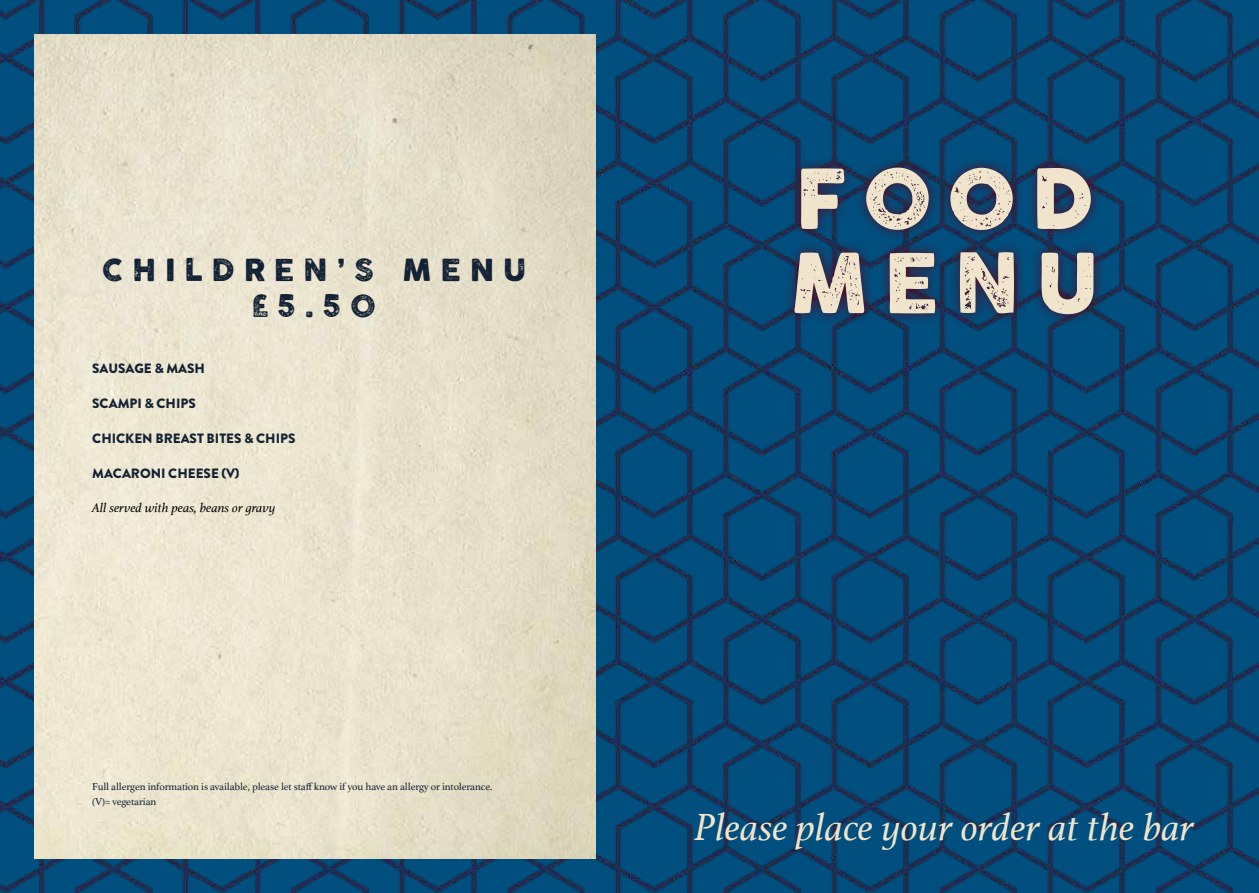
<style>
.page{position:relative;width:1259px;height:893px;background:#fff}
.page>*{position:absolute;margin:0;border:0;box-sizing:border-box;transform-origin:0 0}
.t1{font:80.85px/84.2px "Cocogoose Letterpress";letter-spacing:.19em;color:#f0e5cc}
.t2{font:italic 39.75px "Athelas";color:#f0e5cc}
.t3{font:30px/36.8px "Cocogoose Letterpress";letter-spacing:.3em;color:#122133;text-align:center}
.t4{font:900 13.5px "Brandon Grotesque";color:#122133}
.t5{font:italic 13.5px "Athelas";color:#000}
.t6{font:10.5px/15.6px "Athelas";letter-spacing:-.01em;color:#122133}
</style>
<div class="page">
<img style="left:0;top:0;width:1259px;height:893px">
<svg style="left:783px;top:155px;width:323px;height:171px;background:#1e345a"></svg>
<img style="left:34px;top:34px;width:561px;height:825px">
<h3 class="t3" style="left:102px;top:252px;width:425px">CHILDREN’S MENU £5.50</h3>
<p class="t4" style="left:92px;top:359px;width:114px">SAUSAGE &amp; MASH</p>
<p class="t4" style="left:92px;top:394px;width:105px">SCAMPI &amp; CHIPS</p>
<p class="t4" style="left:92px;top:429px;width:205px">CHICKEN BREAST BITES &amp; CHIPS</p>
<p class="t4" style="left:92px;top:463px;width:149px">MACARONI CHEESE (V)</p>
<p class="t5" style="left:92px;top:497px;width:185px">All served with peas, beans or gravy</p>
<p class="t6" style="left:92px;top:778px;width:402px">Full allergen information is available, please let staff know if you have an allergy or intolerance. (V)= vegetarian</p>
<h1 class="t1" style="left:790px;top:159px;width:309px">FOOD<br>MENU</h1>
<h2 class="t2" style="left:694px;top:796px;width:501px">Please place your order at the bar</h2>
</div>
